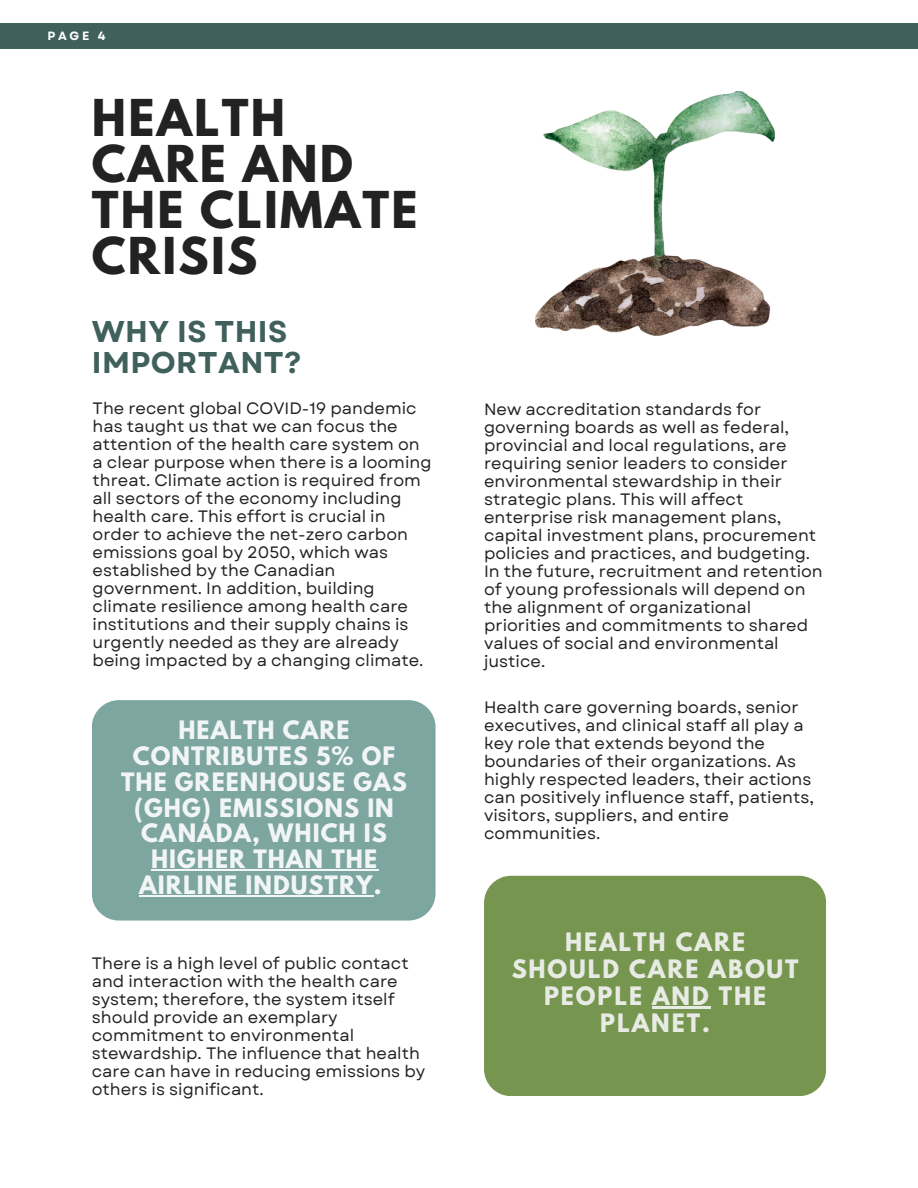
<style>
.page{position:relative;width:918px;height:1188px;background:#fff}
.page>*{position:absolute;margin:0;border:0;box-sizing:border-box;transform-origin:0 0}
.t1{font:700 45px/46.2px "League Spartan";letter-spacing:.05em;color:#222}
.t2{font:700 30px/30.3px "Garet";letter-spacing:.015em;color:#40605c}
.t3{font:700 22.5px/25.8px "League Spartan";letter-spacing:.045em;color:#fff;text-align:center}
.t4{font:700 22.5px/27px "League Spartan";letter-spacing:.085em;color:#f5f5f5;text-align:center}
.t5{font:16.5px/18px "Garet";color:#222}
.t6{font:700 12px "Garet";color:#fff}
</style>
<div class="page">
<div style="left:92px;top:700px;width:343px;height:221px;background:#7da6a1;border-radius:27px"></div>
<div style="left:0;top:24px;width:918px;height:25px;background:#40605c"></div>
<div style="left:484px;top:876px;width:342px;height:220px;background:#769650;border-radius:27px"></div>
<img style="left:535px;top:92px;width:240px;height:244px">
<hr style="left:151px;top:869px;width:227px;height:2px;background:#fff">
<hr style="left:139px;top:895px;width:235px;height:1px;background:#fff">
<hr style="left:652px;top:1006px;width:59px;height:2px;background:#f5f5f5">
<p class="t6" style="left:47px;top:27px;width:60px">PAGE 4</p>
<h4 class="t1" style="left:92px;top:100px;width:327px">HEALTH<br>CARE AND<br>THE CLIMATE<br>CRISIS</h4>
<h3 class="t2" style="left:92px;top:317px;width:211px">WHY IS THIS<br>IMPORTANT?</h3>
<h2 class="t5" style="left:93px;top:399px;width:340px">The recent global COVID-19 pandemic has taught us that we can focus the attention of the health care system on a clear purpose when there is a looming threat. Climate action is required from all sectors of the economy including health care. This effort is crucial in order to achieve the net-zero carbon emissions goal by 2050, which was established by the Canadian government. In addition, building climate resilience among health care institutions and their supply chains is urgently needed as they are already being impacted by a changing climate.</h2>
<h3 class="t3" style="left:121px;top:720px;width:287px">HEALTH CARE<br>CONTRIBUTES 5% OF<br>THE GREENHOUSE GAS (GHG) EMISSIONS IN<br>CANADA, WHICH IS<br>HIGHER THAN THE<br>AIRLINE INDUSTRY.</h3>
<h4 class="t5" style="left:92px;top:954px;width:335px">There is a high level of public contact and interaction with the health care system; therefore, the system itself should provide an exemplary commitment to environmental stewardship. The influence that health care can have in reducing emissions by others is significant.</h4>
<p class="t5" style="left:484px;top:401px;width:340px">New accreditation standards for governing boards as well as federal, provincial and local regulations, are requiring senior leaders to consider environmental stewardship in their strategic plans. This will affect enterprise risk management plans, capital investment plans, procurement policies and practices, and budgeting.<br>In the future, recruitment and retention of young professionals will depend on the alignment of organizational priorities and commitments to shared values of social and environmental justice.</p>
<p class="t5" style="left:484px;top:698px;width:332px">Health care governing boards, senior executives, and clinical staff all play a key role that extends beyond the boundaries of their organizations. As highly respected leaders, their actions can positively influence staff, patients, visitors, suppliers, and entire communities.</p>
<h3 class="t4" style="left:512px;top:931px;width:289px">HEALTH CARE<br>SHOULD CARE ABOUT<br>PEOPLE AND THE<br>PLANET.</h3>
</div>
